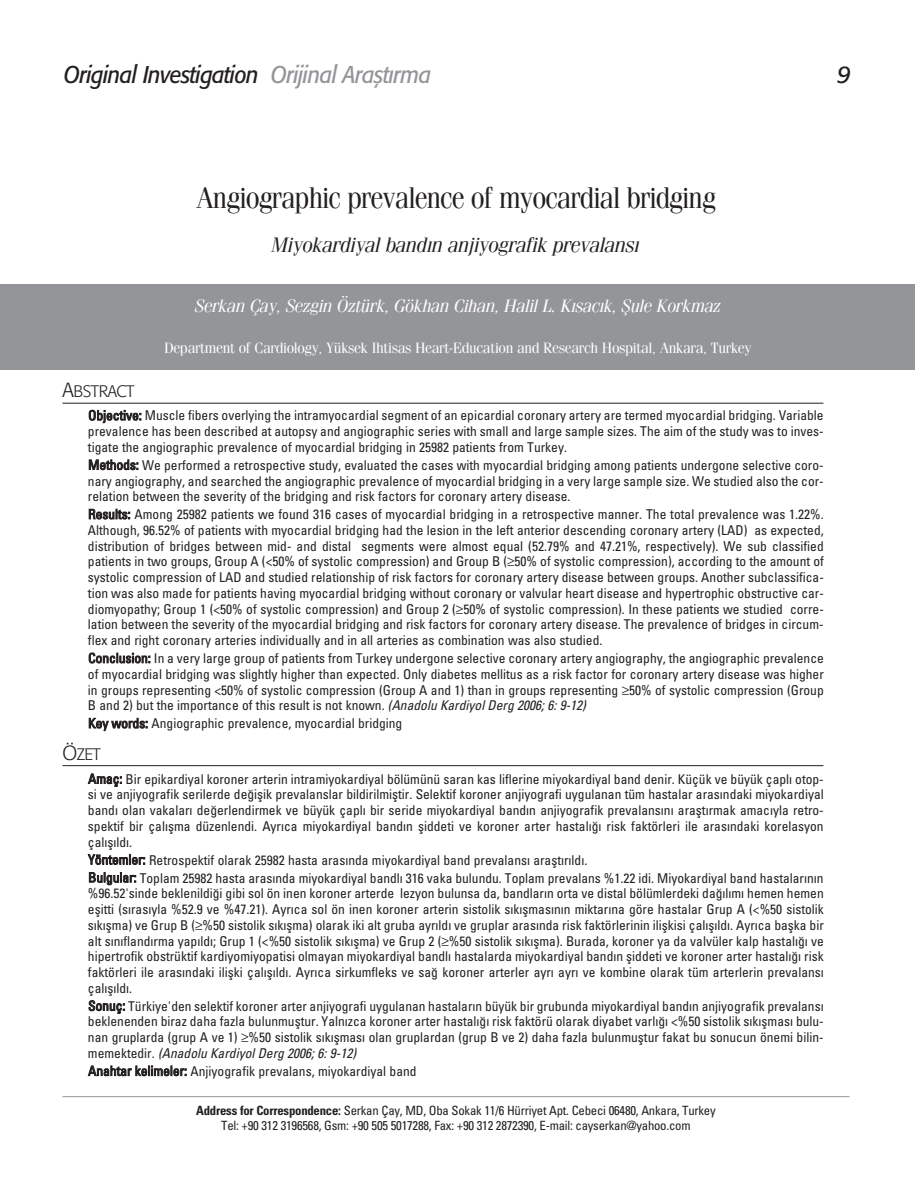
<style>
.page{position:relative;width:915px;height:1191px;background:#fff}
.page>*{position:absolute;margin:0;border:0;box-sizing:border-box;transform-origin:0 0}
.t1{font:30px "Fenice";letter-spacing:-.03em;color:#231f20;scale:.93 1}
.t2{font:italic 24px "Formata";letter-spacing:-.03em;color:#231f20;scale:.9 1}
.t3{font:italic 24px "Formata";letter-spacing:-.03em;color:#231f20}
.t4{font:italic 21px "Fenice";letter-spacing:-.02em;color:#231f20}
.t5{font:italic 18px "Fenice";letter-spacing:-.02em;color:#fff}
.t6{font:300 16.5px "Formata";letter-spacing:-.025em;color:#231f20}
.t7{font:15px "Fenice";letter-spacing:-.02em;color:#fff}
.t8{font:condensed 13.5px/15.8px "Univers";color:#231f20;text-align:justify}
.t9{font:condensed 12.75px/15px "Univers";letter-spacing:-.02em;color:#231f20;text-align:center}
.s1{color:#939598}
.s2{font-size:20.25px}
.s3{font-style:italic}
.s4{font-weight:700}
</style>
<div class="page">
<div style="left:0;top:284px;width:914px;height:85px;background:#939598"></div>
<hr style="left:62px;top:403px;width:761px;height:1px;background:#231f20">
<hr style="left:62px;top:765px;width:761px;height:1px;background:#231f20">
<hr style="left:62px;top:1096px;width:787px;height:1px;background:#939598">
<h2 class="t2" style="left:64px;top:64px;width:410px">Original Investigation <span class="s1">Orijinal Araştırma</span></h2>
<h2 class="t3" style="left:836px;top:64px;width:15px">9</h2>
<h1 class="t1" style="left:196px;top:187px;width:560px">Angiographic prevalence of myocardial bridging</h1>
<h3 class="t4" style="left:271px;top:237px;width:370px">Miyokardiyal band›n anjiyografik prevalans›</h3>
<p class="t6" style="left:62px;top:384px;width:73px"><span class="s2">A</span>BSTRACT</p>
<h3 class="t5" style="left:195px;top:299px;width:527px">Serkan Çay, Sezgin Öztürk, Gökhan Cihan, Halil L. K›sac›k, fiule Korkmaz</h3>
<p class="t7" style="left:164px;top:343px;width:589px">Department of Cardiology, Yüksek Ihtisas Heart-Education and Research Hospital, Ankara, Turkey</p>
<p class="t8" style="left:88px;top:409px;width:737px">Objective: Muscle fibers overlying the intramyocardial segment of an epicardial coronary artery are termed myocardial bridging. Variable prevalence has been described at autopsy and angiographic series with small and large sample sizes. The aim of the study was to inves&shy;tigate the angiographic prevalence of myocardial bridging in 25982 patients from Turkey.</p>
<p class="t8" style="left:88px;top:458px;width:737px">Methods: We performed a retrospective study, evaluated the cases with myocardial bridging among patients undergone selective coro&shy;nary angiography, and searched the angiographic prevalence of myocardial bridging in a very large sample size. We studied also the cor&shy;relation between the severity of the bridging and risk factors for coronary artery disease.</p>
<p class="t8" style="left:88px;top:508px;width:737px">Results: Among 25982 patients we found 316 cases of myocardial bridging in a retrospective manner. The total prevalence was 1.22%.<br>Although, 96.52% of patients with myocardial bridging had the lesion in the left anterior descending coronary artery (LAD) as expected, distribution of bridges between mid- and distal segments were almost equal (52.79% and 47.21%, respectively). We sub classified patients in two groups, Group A (&lt;50% of systolic compression) and Group B (≥50% of systolic compression), according to the amount of systolic compression of LAD and studied relationship of risk factors for coronary artery disease between groups. Another subclassifica&shy;tion was also made for patients having myocardial bridging without coronary or valvular heart disease and hypertrophic obstructive car&shy;diomyopathy; Group 1 (&lt;50% of systolic compression) and Group 2 (≥50% of systolic compression). In these patients we studied corre&shy;lation between the severity of the myocardial bridging and risk factors for coronary artery disease. The prevalence of bridges in circum&shy;flex and right coronary arteries individually and in all arteries as combination was also studied.</p>
<p class="t8" style="left:88px;top:651px;width:737px">Conclusion: In a very large group of patients from Turkey undergone selective coronary artery angiography, the angiographic prevalence of myocardial bridging was slightly higher than expected. Only diabetes mellitus as a risk factor for coronary artery disease was higher in groups representing &lt;50% of systolic compression (Group A and 1) than in groups representing ≥50% of systolic compression (Group B and 2) but the importance of this result is not known. <span class="s3">(Anadolu KardiyolDerg 2006;6:9-12)</span></p>
<p class="t8" style="left:88px;top:717px;width:315px">Key words: Angiographic prevalence, myocardial bridging</p>
<p class="t6" style="left:62px;top:747px;width:40px"><span class="s2">Ö</span>ZET</p>
<p class="t8" style="left:88px;top:772px;width:737px">Amaç: Bir epikardiyal koroner arterin intramiyokardiyal bölümünü saran kas liflerine miyokardiyal band denir. Küçük ve büyük çapl› otop&shy;si ve anjiyografik serilerde de¤iflik prevalanslar bildirilmifltir. Selektif koroner anjiyografi uygulanan tüm hastalar aras›ndaki miyokardiyal band› olan vakalar› de¤erlendirmek ve büyük çapl› bir seride miyokardiyal band›n anjiyografik prevalans›n› araflt›rmak amac›yla retro&shy;spektif bir çal›flma düzenlendi. Ayr›ca miyokardiyal band›n fliddeti ve koroner arter hastal›¤› risk faktörleri ile aras›ndaki korelasyon çal›fl›ld›.</p>
<p class="t8" style="left:88px;top:852px;width:736px;line-height:17.9px">Yöntemler: Retrospektif olarak 25982 hasta aras›nda miyokardiyal band prevalans› araflt›r›ld›.<br>Bulgular: Toplam 25982 hasta aras›nda miyokardiyal bandl› 316 vaka bulundu. Toplam prevalans %1.22 idi. Miyokardiyal band hastalar›n›n</p>
<p class="t8" style="left:88px;top:886px;width:737px">%96.52'sinde beklenildi¤i gibi sol ön inen koroner arterde lezyon bulunsa da, bandlar›n orta ve distal bölümlerdeki da¤›l›m› hemen hemen eflitti (s›ras›yla %52.9 ve %47.21). Ayr›ca sol ön inen koroner arterin sistolik s›k›flmas›n›n miktar›na göre hastalar Grup A (&lt;%50 sistolik s›k›flma) ve Grup B (≥%50 sistolik s›k›flma) olarak iki alt gruba ayr›ld› ve gruplar aras›nda risk faktörlerinin iliflkisi çal›fl›ld›. Ayr›ca baflka bir alt s›n›fland›rma yap›ld›; Grup 1 (&lt;%50 sistolik s›k›flma) ve Grup 2 (≥%50 sistolik s›k›flma). Burada, koroner ya da valvüler kalp hastal›¤› ve hipertrofik obstrüktif kardiyomiyopatisi olmayan miyokardiyal bandl› hastalarda miyokardiyal band›n fliddeti ve koroner arter hastal›¤› risk faktörleri ile aras›ndaki iliflki çal›fl›ld›. Ayr›ca sirkumfleks ve sa¤ koroner arterler ayr› ayr› ve kombine olarak tüm arterlerin prevalans› çal›fl›ld›.</p>
<p class="t8" style="left:88px;top:999px;width:737px">Sonuç: Türkiye'den selektif koroner arter anjiyografi uygulanan hastalar›n büyük bir grubunda miyokardiyal band›n anjiyografik prevalans› beklenenden biraz daha fazla bulunmufltur. Yaln›zca koroner arter hastal›¤› risk faktörü olarak diyabet varl›¤› &lt;%50 sistolik s›k›flmas› bulu&shy;nan gruplarda (grup A ve 1) ≥%50 sistolik s›k›flmas› olan gruplardan (grup B ve 2) daha fazla bulunmufltur fakat bu sonucun önemi bilin&shy;m e m e kt e d i r . <span class="s3">(Anadolu KardiyolDerg 2006;6:9-12)</span></p>
<p class="t8" style="left:88px;top:1064px;width:330px">Anahtar kelimeler: Anjiyografik prevalans, miyokardiyal band</p>
<p class="t9" style="left:196px;top:1104px;width:521px"><span class="s4">Address for Correspondence:</span> Serkan Çay, MD, Oba Sokak 11/6 Hürriyet Apt. Cebeci 06480, Ankara, Turkey<br>Tel: +90 312 3196568, Gsm: +90 505 5017288, Fax: +90 312 2872390, E-mail: cayserkan@yahoo.com</p>
</div>
